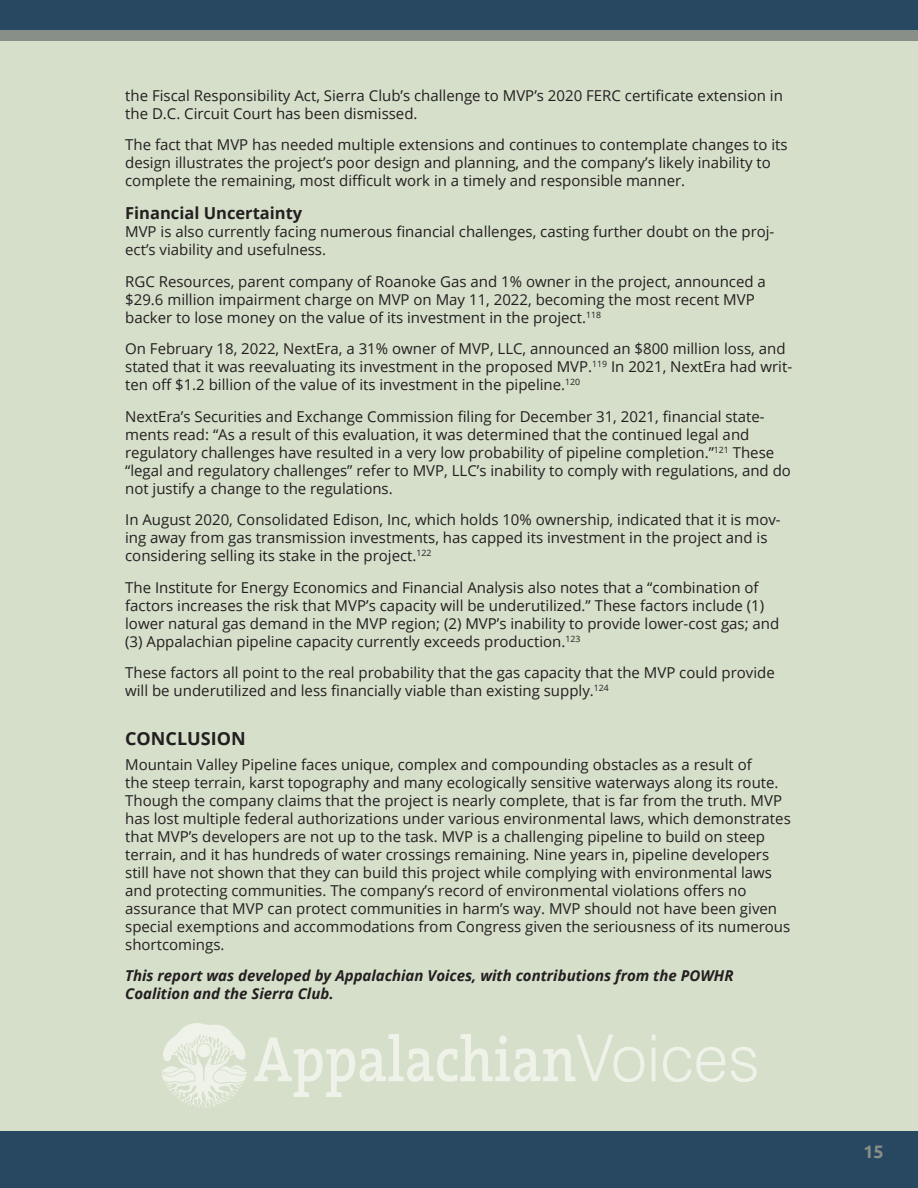
<style>
.page{position:relative;width:918px;height:1188px;background:#d6dfca}
.page>*{position:absolute;margin:0;border:0;box-sizing:border-box;transform-origin:0 0}
.MAINHEAD{font:700 18px "Open Sans";color:#231f20}
.t1{font:700 18px "Ubuntu";color:#888f88}
.Subheads{font:700 16.5px "Open Sans";color:#231f20}
.t2{font:15px/18px "Open Sans";color:#231f20}
.t3{font:italic 700 15px/18px "Open Sans";color:#231f20}
</style>
<div class="page">
<div style="left:0;top:30px;width:918px;height:11px;background:#888f88"></div>
<div style="left:0;top:0;width:918px;height:30px;background:#284861"></div>
<div style="left:0;top:1132px;width:918px;height:56px;background:#284861"></div>
<svg style="left:161px;top:1023px;width:86px;height:85px"></svg>
<svg style="left:254px;top:1034px;width:390px;height:63px"></svg>
<svg style="left:652px;top:1048px;width:4px;height:33px"></svg>
<svg style="left:652px;top:1035px;width:4px;height:6px"></svg>
<svg style="left:663px;top:1047px;width:62px;height:35px"></svg>
<svg style="left:731px;top:1047px;width:26px;height:35px"></svg>
<p class="t2" style="left:125px;top:86px;width:659px">the Fiscal Responsibility Act, Sierra Club’s challenge to MVP’s 2020 FERC certificate extension in the D.C. Circuit Court has been dismissed.</p>
<p class="t2" style="left:125px;top:135px;width:664px">The fact that MVP has needed multiple extensions and continues to contemplate changes to its design illustrates the project’s poor design and planning, and the company’s likely inability to complete the remaining, most difficult work in a timely and responsible manner.</p>
<p class="Subheads" style="left:125px;top:202px;width:179px">Financial Uncertainty</p>
<p class="t2" style="left:125px;top:223px;width:651px">MVP is also currently facing numerous financial challenges, casting further doubt on the proj&shy;ect’s viability and usefulness.</p>
<p class="t2" style="left:125px;top:272px;width:642px">RGC Resources, parent company of Roanoke Gas and 1% owner in the project, announced a $29.6 million impairment charge on MVP on May 11, 2022, becoming the most recent MVP backer to lose money on the value of its investment in the project.<sup>118</sup></p>
<p class="t2" style="left:125px;top:340px;width:669px">On February 18, 2022, NextEra, a 31% owner of MVP, LLC, announced an $800 million loss, and stated that it was reevaluating its investment in the proposed MVP.<sup>119</sup> In 2021, NextEra had writ&shy;ten off $1.2 billion of the value of its investment in the pipeline.<sup>120</sup></p>
<p class="t2" style="left:125px;top:407px;width:667px">NextEra’s Securities and Exchange Commission filing for December 31, 2021, financial state&shy;ments read: “As a result of this evaluation, it was determined that the continued legal and regulatory challenges have resulted in a very low probability of pipeline completion.”<sup>121</sup> These “legal and regulatory challenges” refer to MVP, LLC’s inability to comply with regulations, and do not justify a change to the regulations.</p>
<p class="t2" style="left:125px;top:511px;width:657px">In August 2020, Consolidated Edison, Inc, which holds 10% ownership, indicated that it is mov&shy;ing away from gas transmission investments, has capped its investment in the project and is considering selling its stake in the project.<sup>122</sup></p>
<p class="t2" style="left:125px;top:578px;width:656px">The Institute for Energy Economics and Financial Analysis also notes that a “combination of factors increases the risk that MVP’s capacity will be underutilized.” These factors include (1) lower natural gas demand in the MVP region; (2) MVP’s inability to provide lower-cost gas; and (3) Appalachian pipeline capacity currently exceeds production.<sup>123</sup></p>
<p class="t2" style="left:125px;top:664px;width:651px">These factors all point to the real probability that the gas capacity that the MVP could provide will be underutilized and less financially viable than existing supply.<sup>124</sup></p>
<p class="MAINHEAD" style="left:125px;top:726px;width:122px">CONCLUSION</p>
<p class="t2" style="left:125px;top:755px;width:667px">Mountain Valley Pipeline faces unique, complex and compounding obstacles as a result of<br>the steep terrain, karst topography and many ecologically sensitive waterways along its route.<br>Though the company claims that the project is nearly complete, that is far from the truth. MVP has lost multiple federal authorizations under various environmental laws, which demonstrates that MVP’s developers are not up to the task. MVP is a challenging pipeline to build on steep terrain, and it has hundreds of water crossings remaining. Nine years in, pipeline developers still have not shown that they can build this project while complying with environmental laws and protecting communities. The company’s record of environmental violations offers no assurance that MVP can protect communities in harm’s way. MVP should not have been given special exemptions and accommodations from Congress given the seriousness of its numerous shortcomings.</p>
<p class="t3" style="left:125px;top:966px;width:610px">This report was developed by Appalachian Voices, with contributions from the POWHR<br>Coalition and the Sierra Club.</p>
<p class="t1" style="left:863px;top:1141px;width:22px">15</p>
</div>
